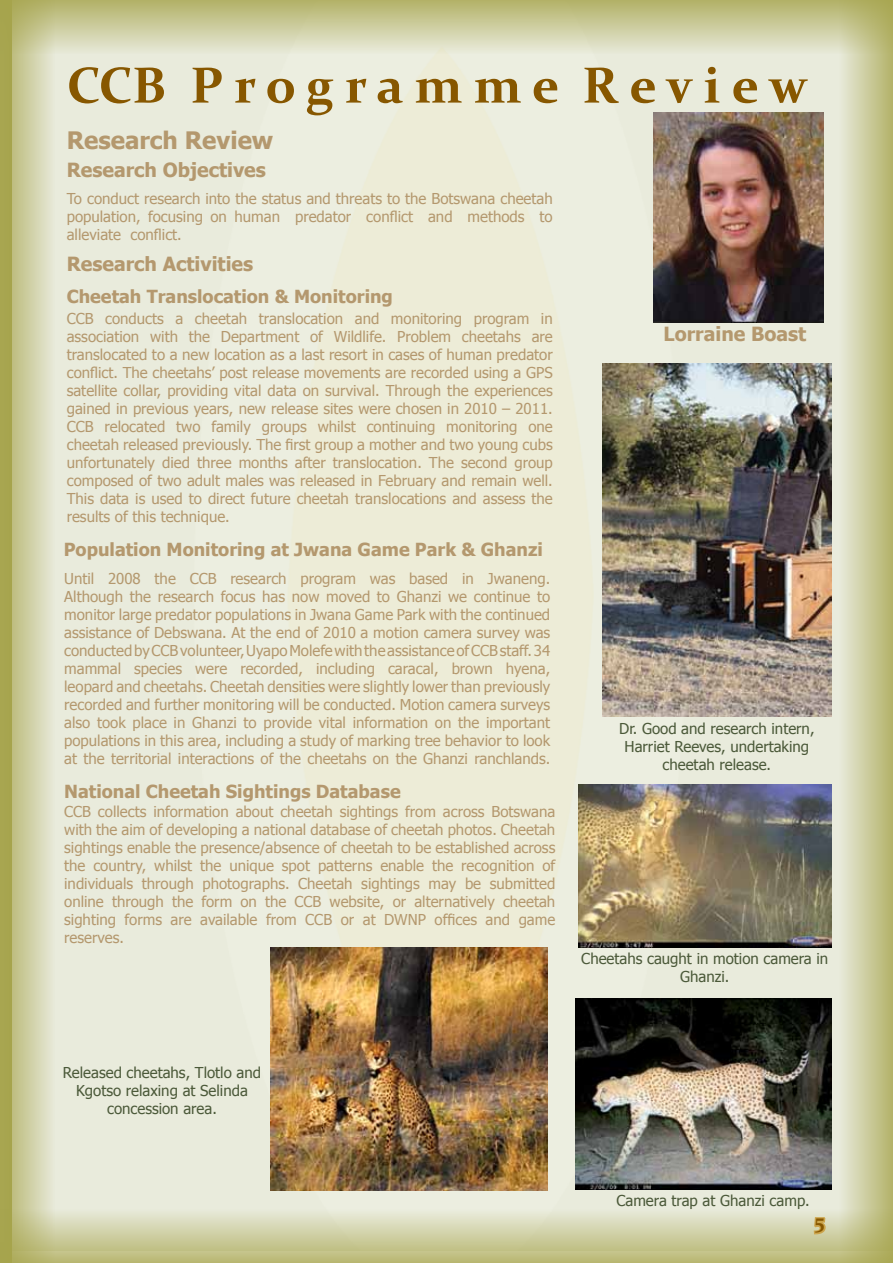
<style>
.page{position:relative;width:893px;height:1263px;background:#fff}
.page>*{position:absolute;margin:0;border:0;box-sizing:border-box;transform-origin:0 0}
.t1{font:700 51px "Constantia";color:#875700}
.t2{font:700 24px "Tahoma";color:#b4986e}
.t3{font:700 21px "Constantia";color:#875700}
.t4{font:700 19.5px "Tahoma";color:#b4986e}
.t5{font:700 18px "Tahoma";color:#b4986e}
.t6{font:15px/18px "Tahoma";color:#b4986e;text-align:justify}
.t7{font:15px/18px "Tahoma";color:#4b5939;text-align:center}
</style>
<div class="page">
<div style="left:55px;top:54px;width:784px;height:1155px;background:#ececdc"></div>
<div style="left:0;top:0;width:893px;height:54px;background:linear-gradient(to bottom,#b2b167,#e7e9d8)"></div>
<svg style="left:839px;top:0;width:54px;height:1209px"></svg>
<svg style="left:12px;top:0;width:43px;height:1209px"></svg>
<div style="left:0;top:0;width:12px;height:1263px;background:#a6a44c"></div>
<svg style="left:12px;top:1209px;width:881px;height:54px"></svg>
<img style="left:654px;top:112px;width:170px;height:211px">
<svg style="left:812px;top:1215px;width:16px;height:21px"></svg>
<img style="left:576px;top:998px;width:255px;height:191px">
<img style="left:578px;top:784px;width:253px;height:164px">
<img style="left:603px;top:364px;width:228px;height:352px">
<img style="left:270px;top:947px;width:277px;height:244px">
<h1 class="t1" style="left:67px;top:50px;width:742px">CCB P r o g r a m m e R e v i e w</h1>
<h2 class="t2" style="left:67px;top:124px;width:208px">Research Review</h2>
<h3 class="t4" style="left:67px;top:156px;width:201px">Research Objectives</h3>
<p class="t6" style="left:67px;top:189px;width:487px">To conduct research into the status and threats to the Botswana cheetah population, focusing on human predator conflict and methods to alleviate conflict.</p>
<h3 class="t4" style="left:67px;top:250px;width:188px">Research Activities</h3>
<p class="t5" style="left:67px;top:284px;width:328px">Cheetah Translocation &amp; Monitoring</p>
<p class="t6" style="left:67px;top:309px;width:488px">CCB conducts a cheetah translocation and monitoring program in association with the Department of Wildlife. Problem cheetahs are translocated to a new location as a last resort in cases of human predator conflict. The cheetahs’ post release movements are recorded using a GPS satellite collar, providing vital data on survival. Through the experiences gained in previous years, new release sites were chosen in 2010 – 2011.<br>CCB relocated two family groups whilst continuing monitoring one cheetah released previously. The first group a mother and two young cubs unfortunately died three months after translocation. The second group composed of two adult males was released in February and remain well.<br>This data is used to direct future cheetah translocations and assess the results of this technique.</p>
<p class="t5" style="left:64px;top:537px;width:481px">Population Monitoring at Jwana Game Park &amp; Ghanzi</p>
<p class="t6" style="left:64px;top:568px;width:488px">Until 2008 the CCB research program was based in Jwaneng.<br>Although the research focus has now moved to Ghanzi we continue to monitor large predator populations in Jwana Game Park with the continued assistance of Debswana. At the end of 2010 a motion camera survey was conducted by CCB volunteer, Uyapo Molefe with the assistance of CCB staff. 34 mammal species were recorded, including caracal, brown hyena, leopard and cheetahs. Cheetah densities were slightly lower than previously recorded and further monitoring will be conducted. Motion camera surveys also took place in Ghanzi to provide vital information on the important populations in this area, including a study of marking tree behavior to look at the territorial interactions of the cheetahs on the Ghanzi ranchlands.</p>
<p class="t5" style="left:64px;top:779px;width:338px">National Cheetah Sightings Database</p>
<p class="t6" style="left:64px;top:802px;width:493px">CCB collects information about cheetah sightings from across Botswana with the aim of developing a national database of cheetah photos. Cheetah sightings enable the presence/absence of cheetah to be established across the country, whilst the unique spot patterns enable the recognition of individuals through photographs. Cheetah sightings may be submitted online through the form on the CCB website, or alternatively cheetah sighting forms are available from CCB or at DWNP offices and game reserves.</p>
<h3 class="t4" style="left:664px;top:320px;width:144px">Lorraine Boast</h3>
<p class="t7" style="left:619px;top:718px;width:197px">Dr. Good and research intern,<br>Harriet Reeves, undertaking cheetah release.</p>
<p class="t7" style="left:581px;top:949px;width:248px">Cheetahs caught in motion camera in<br>Ghanzi.</p>
<p class="t7" style="left:63px;top:1063px;width:200px">Released cheetahs, Tlotlo and<br>Kgotso relaxing at Selinda concession area.</p>
<p class="t7" style="left:616px;top:1190px;width:195px">Camera trap at Ghanzi camp.</p>
<h3 class="t3" style="left:815px;top:1206px;width:11px">5</h3>
</div>
